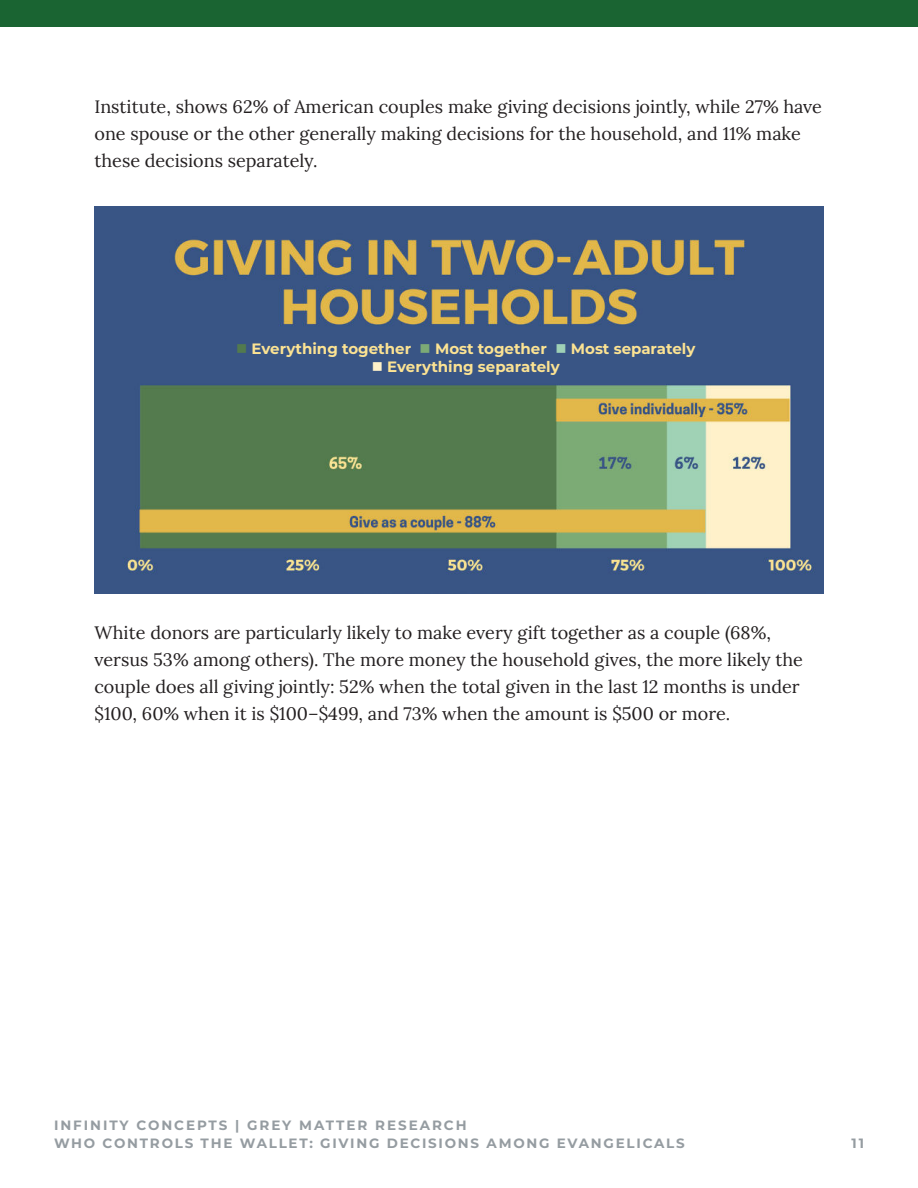
<style>
.page{position:relative;width:918px;height:1188px;background:#fff}
.page>*{position:absolute;margin:0;border:0;box-sizing:border-box;transform-origin:0 0}
.t1{font:18px/27px "Lora";color:#231f20}
.t2{font:700 15px "Montserrat";color:#fce393}
.t3{font:700 13.5px/18px "Montserrat";letter-spacing:.13em;color:#959ca1}
.s1{color:#527a4e}
.s2{color:#7caa76}
.s3{color:#9fd1b6}
.s4{color:#fef2ca}
</style>
<div class="page">
<div style="left:0;top:0;width:918px;height:27px;background:#1a6432"></div>
<img style="left:94px;top:207px;width:730px;height:387px">
<p class="t1" style="left:94px;top:92px;width:729px">Institute, shows 62% of American couples make giving decisions jointly, while 27% have one spouse or the other generally making decisions for the household, and 11% make these decisions separately.</p>
<p class="t2" style="left:236px;top:342px;width:461px"><span class="s1">■</span> Everything together <span class="s2">■</span> Most together <span class="s3">■</span> Most separately</p>
<p class="t2" style="left:372px;top:360px;width:189px"><span class="s4">■</span> Everything separately</p>
<p class="t1" style="left:94px;top:618px;width:710px">White donors are particularly likely to make every gift together as a couple (68%, versus 53% among others). The more money the household gives, the more likely the couple does all giving jointly: 52% when the total given in the last 12 months is under $100, 60% when it is $100–$499, and 73% when the amount is $500 or more.</p>
<p class="t3" style="left:54px;top:1117px;width:632px">INFINITY CONCEPTS | GREY MATTER RESEARCH<br>WHO CONTROLS THE WALLET: GIVING DECISIONS AMONG EVANGELICALS</p>
<p class="t3" style="left:851px;top:1135px;width:14px">11</p>
</div>
